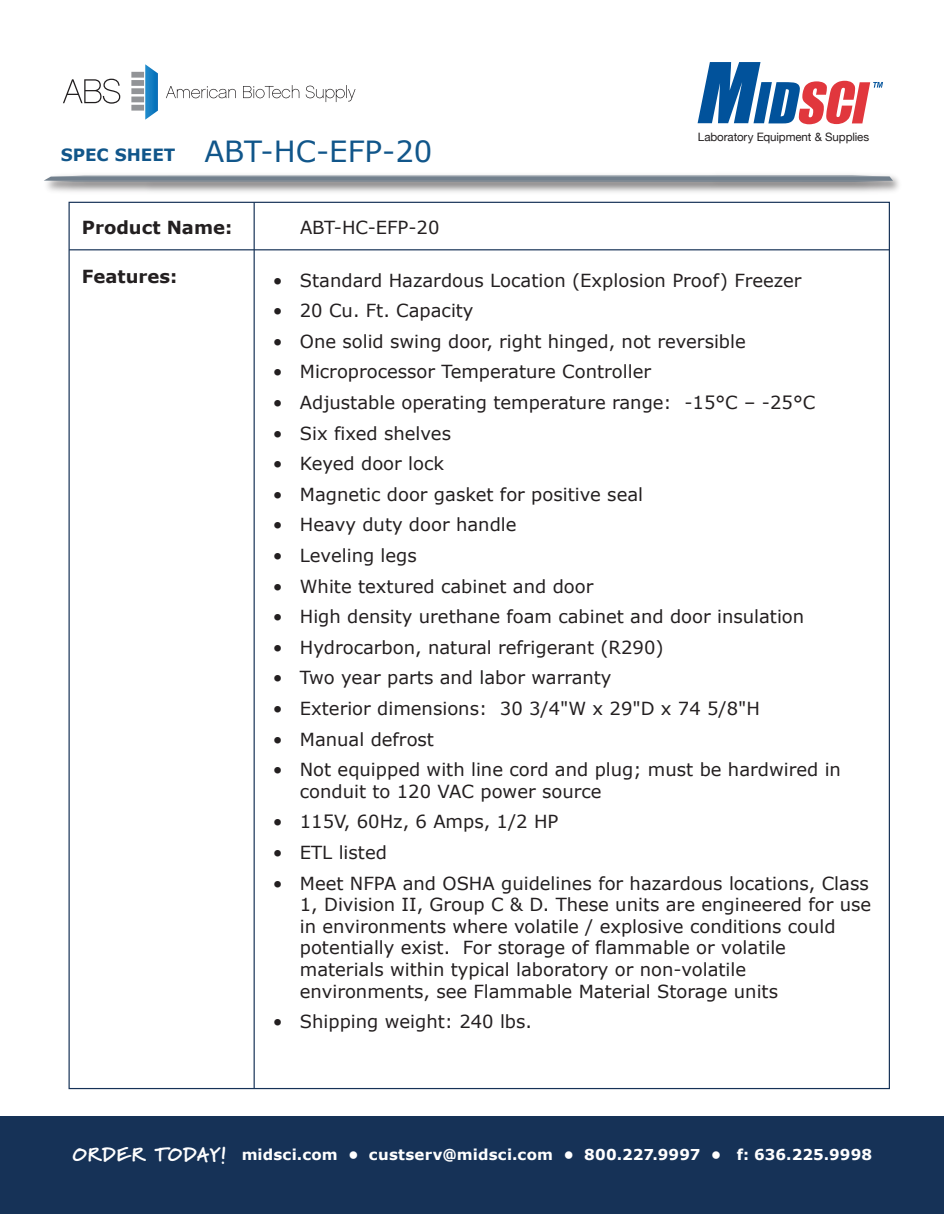
<style>
.page{position:relative;width:945px;height:1215px;background:#fff}
.page>*{position:absolute;margin:0;border:0;box-sizing:border-box;transform-origin:0 0}
.t1{font:29.1px "Verdana";color:#11568a}
.t2{font:18px/21.6px "Verdana";color:#231f20}
.t3{font:700 18px "Verdana";color:#231f20}
.t4{font:700 15px "Verdana";letter-spacing:.01em;color:#fff}
.t5{font:11.55px "Helvetica Neue";letter-spacing:-.01em;color:#231f20}
.s1{font-weight:700;font-size:16.95px}
.s2{font-family:"Marydale";font-weight:900;font-size:19.5px}
</style>
<div class="page">
<svg style="left:63px;top:79px;width:57px;height:25px"></svg>
<svg style="left:166px;top:86px;width:70px;height:12px"></svg>
<svg style="left:243px;top:85px;width:56px;height:13px"></svg>
<svg style="left:306px;top:85px;width:49px;height:17px"></svg>
<div style="left:131px;top:105px;width:13px;height:6px;background:#929497"></div>
<div style="left:131px;top:97px;width:13px;height:5px;background:#929497"></div>
<div style="left:131px;top:88px;width:13px;height:6px;background:#929497"></div>
<div style="left:131px;top:80px;width:13px;height:6px;background:#929497"></div>
<div style="left:131px;top:72px;width:13px;height:6px;background:#929497"></div>
<svg style="left:145px;top:64px;width:13px;height:56px"></svg>
<svg style="left:44px;top:175px;width:849px;height:7px;background:#86909b"></svg>
<div style="left:0;top:1116px;width:944px;height:98px;background:#163257"></div>
<svg style="left:698px;top:62px;width:185px;height:62px"></svg>
<hr style="left:69px;top:249px;width:820px;height:1px;background:#163257">
<hr style="left:254px;top:202px;width:1px;height:887px;background:#163257">
<h1 class="t1" style="left:61px;top:133px;width:373px"><span class="s1">SPEC SHEET</span> ABT-HC-EFP-20</h1>
<p class="t5" style="left:698px;top:128px;width:173px">Laboratory Equipment &amp; Supplies</p>
<p class="t3" style="left:82px;top:216px;width:152px">Product Name:</p>
<p class="t3" style="left:82px;top:265px;width:97px">Features:</p>
<p class="t2" style="left:300px;top:217px;width:141px">ABT-HC-EFP-20</p>
<p class="t2" style="left:273px;top:270px;width:530px">• Standard Hazardous Location (Explosion Proof) Freezer</p>
<p class="t2" style="left:273px;top:300px;width:202px">• 20 Cu. Ft. Capacity</p>
<p class="t2" style="left:273px;top:331px;width:475px">• One solid swing door, right hinged, not reversible</p>
<p class="t2" style="left:273px;top:361px;width:380px">• Microprocessor Temperature Controller</p>
<p class="t2" style="left:273px;top:392px;width:544px">• Adjustable operating temperature range: -15°C – -25°C</p>
<p class="t2" style="left:273px;top:423px;width:180px">• Six fixed shelves</p>
<p class="t2" style="left:273px;top:453px;width:173px">• Keyed door lock</p>
<p class="t2" style="left:273px;top:484px;width:372px">• Magnetic door gasket for positive seal</p>
<p class="t2" style="left:273px;top:514px;width:245px">• Heavy duty door handle</p>
<p class="t2" style="left:273px;top:545px;width:146px">• Leveling legs</p>
<p class="t2" style="left:273px;top:576px;width:322px">• White textured cabinet and door</p>
<p class="t2" style="left:273px;top:606px;width:533px">• High density urethane foam cabinet and door insulation</p>
<p class="t2" style="left:273px;top:637px;width:392px">• Hydrocarbon, natural refrigerant (R290)</p>
<p class="t2" style="left:273px;top:667px;width:340px">• Two year parts and labor warranty</p>
<p class="t2" style="left:273px;top:698px;width:489px">• Exterior dimensions: 30 3/4"W x 29"D x 74 5/8"H</p>
<p class="t2" style="left:273px;top:729px;width:163px">• Manual defrost</p>
<p class="t2" style="left:300px;top:759px;width:543px;text-indent:-27px">• Not equipped with line cord and plug; must be hardwired in conduit to 120 VAC power source</p>
<p class="t2" style="left:273px;top:811px;width:287px">• 115V, 60Hz, 6 Amps, 1/2 HP</p>
<p class="t2" style="left:273px;top:842px;width:116px">• ETL listed</p>
<p class="t2" style="left:300px;top:873px;width:573px;text-indent:-27px">• Meet NFPA and OSHA guidelines for hazardous locations, Class 1, Division II, Group C &amp; D. These units are engineered for use in environments where volatile / explosive conditions could potentially exist. For storage of flammable or volatile materials within typical laboratory or non-volatile environments, see Flammable Material Storage units</p>
<p class="t2" style="left:273px;top:1011px;width:261px">• Shipping weight: 240 lbs.</p>
<p class="t4" style="left:73px;top:1145px;width:801px"><span class="s2">ORDER TODAY!</span> midsci.com • custserv@midsci.com • 800.227.9997 • f: 636.225.9998</p>
</div>
